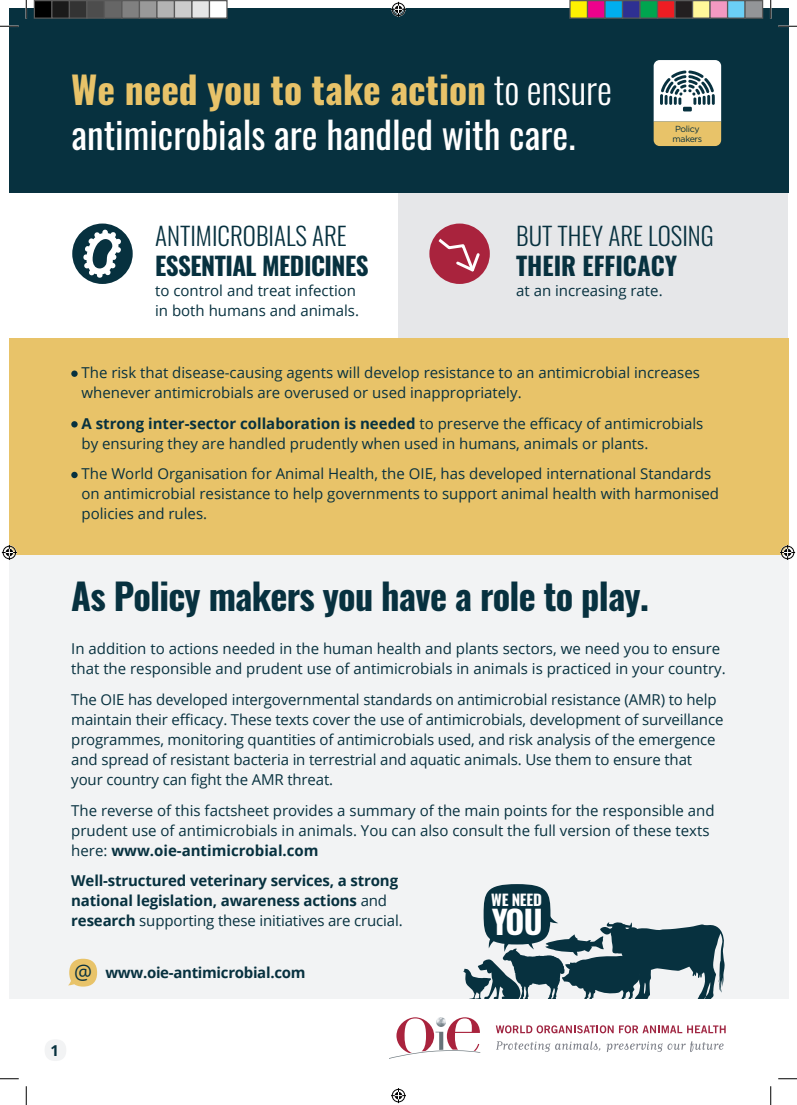
<style>
.page{position:relative;width:797px;height:1105px;background:#fff}
.page>*{position:absolute;margin:0;border:0;box-sizing:border-box;transform-origin:0 0}
.t1{font:37.5px/45px "Oswald";color:#fff}
.t2{font:700 36.25px "Oswald";letter-spacing:-.02em;color:#07313f}
.t3{font:700 32.38px "Oswald";color:#fff}
.t4{font:300 25px "Oswald";color:#07313f}
.t5{font:700 25px "Oswald";letter-spacing:-.02em;color:#07313f}
.t6{font:700 25px "Oswald";color:#07313f}
.t7{font:20px "Open Sans";color:#07313f}
.t8{font:700 15.25px "Oswald";letter-spacing:-.01em;color:#fff}
.t9{font:15px/20px "Open Sans";color:#07313f}
.t10{font:700 15px/20px "Open Sans";letter-spacing:-.01em;color:#07313f}
.t11{font:8.75px/10.2px "Gotham";letter-spacing:-.04em;color:#07313f}
.s1{font-weight:700;color:#e8c369}
.s2{font-weight:300}
.s3{font-weight:700}
.s4{font-weight:400}
</style>
<div class="page">
<div style="left:398px;top:193px;width:390px;height:159px;background:#e6e7e9"></div>
<div style="left:9px;top:9px;width:779px;height:184px;background:#07313f"></div>
<div style="left:9px;top:526px;width:779px;height:473px;background:#f2f3f4"></div>
<svg style="left:653px;top:60px;width:68px;height:86px;background:#d1cdb6"></svg>
<div style="left:72px;top:224px;width:61px;height:60px;background:#07313f;border-radius:50%"></div>
<svg style="left:82px;top:230px;width:41px;height:49px"></svg>
<div style="left:429px;top:224px;width:61px;height:60px;background:#a9233d;border-radius:50%"></div>
<svg style="left:435px;top:233px;width:47px;height:41px"></svg>
<div style="left:9px;top:338px;width:779px;height:217px;background:#e8c369"></div>
<div style="left:71px;top:370px;width:7px;height:7px;background:#07313f;border-radius:50%"></div>
<div style="left:71px;top:421px;width:7px;height:6px;background:#07313f;border-radius:50%"></div>
<div style="left:71px;top:472px;width:7px;height:6px;background:#07313f;border-radius:50%"></div>
<div style="left:69px;top:959px;width:28px;height:27px;background:#e8c369;border-radius:50%"></div>
<svg style="left:68px;top:978px;width:8px;height:7px"></svg>
<div style="left:483px;top:884px;width:67px;height:60px;background:#07313f;border-radius:50%"></div>
<svg style="left:463px;top:913px;width:262px;height:86px"></svg>
<div style="left:45px;top:1039px;width:21px;height:22px;background:#f2f3f4;border-radius:50%"></div>
<svg style="left:389px;top:1017px;width:91px;height:42px"></svg>
<svg style="left:496px;top:1025px;width:117px;height:8px"></svg>
<svg style="left:619px;top:1025px;width:106px;height:8px"></svg>
<svg style="left:496px;top:1041px;width:104px;height:11px"></svg>
<svg style="left:606px;top:1041px;width:117px;height:11px"></svg>
<svg style="left:0;top:25px;width:19px;height:2px"></svg>
<svg style="left:778px;top:25px;width:19px;height:2px"></svg>
<svg style="left:0;top:1078px;width:19px;height:1px"></svg>
<svg style="left:778px;top:1078px;width:19px;height:1px"></svg>
<svg style="left:25px;top:0;width:2px;height:19px"></svg>
<svg style="left:25px;top:1086px;width:2px;height:19px"></svg>
<svg style="left:770px;top:0;width:1px;height:19px"></svg>
<svg style="left:770px;top:1086px;width:1px;height:19px"></svg>
<svg style="left:391px;top:2px;width:15px;height:15px"></svg>
<svg style="left:391px;top:1088px;width:15px;height:15px"></svg>
<svg style="left:2px;top:545px;width:15px;height:15px"></svg>
<svg style="left:780px;top:545px;width:15px;height:15px"></svg>
<div style="left:34px;top:1px;width:18px;height:17px;background:#000"></div>
<div style="left:34px;top:0;width:18px;height:19px;border:1px solid #595959"></div>
<div style="left:52px;top:1px;width:17px;height:17px;background:#1a1a1a"></div>
<div style="left:51px;top:0;width:19px;height:19px;border:1px solid #595959"></div>
<div style="left:69px;top:1px;width:18px;height:17px;background:#333"></div>
<div style="left:69px;top:0;width:19px;height:19px;border:1px solid #595959"></div>
<div style="left:87px;top:1px;width:17px;height:17px;background:#4d4d4d"></div>
<div style="left:86px;top:0;width:19px;height:19px;border:1px solid #595959"></div>
<div style="left:104px;top:1px;width:18px;height:17px;background:#666"></div>
<div style="left:104px;top:0;width:18px;height:19px;border:1px solid #595959"></div>
<div style="left:122px;top:1px;width:17px;height:17px;background:#808080"></div>
<div style="left:121px;top:0;width:19px;height:19px;border:1px solid #595959"></div>
<div style="left:139px;top:1px;width:18px;height:17px;background:#999"></div>
<div style="left:139px;top:0;width:19px;height:19px;border:1px solid #595959"></div>
<div style="left:157px;top:1px;width:17px;height:17px;background:#b3b3b3"></div>
<div style="left:156px;top:0;width:19px;height:19px;border:1px solid #595959"></div>
<div style="left:174px;top:1px;width:18px;height:17px;background:#ccc"></div>
<div style="left:174px;top:0;width:18px;height:19px;border:1px solid #595959"></div>
<div style="left:192px;top:1px;width:17px;height:17px;background:#e6e6e6"></div>
<div style="left:191px;top:0;width:19px;height:19px;border:1px solid #595959"></div>
<div style="left:209px;top:1px;width:18px;height:17px;background:#fff"></div>
<div style="left:209px;top:0;width:19px;height:19px;border:1px solid #595959"></div>
<div style="left:570px;top:1px;width:17px;height:17px;background:#fff101"></div>
<div style="left:569px;top:0;width:19px;height:19px;border:1px solid #595959"></div>
<div style="left:587px;top:1px;width:18px;height:17px;background:#ed028c"></div>
<div style="left:587px;top:0;width:18px;height:19px;border:1px solid #595959"></div>
<div style="left:605px;top:1px;width:17px;height:17px;background:#00aeef"></div>
<div style="left:604px;top:0;width:19px;height:19px;border:1px solid #595959"></div>
<div style="left:622px;top:1px;width:18px;height:17px;background:#2e3092"></div>
<div style="left:622px;top:0;width:18px;height:19px;border:1px solid #595959"></div>
<div style="left:640px;top:1px;width:17px;height:17px;background:#00a54f"></div>
<div style="left:639px;top:0;width:19px;height:19px;border:1px solid #595959"></div>
<div style="left:657px;top:1px;width:18px;height:17px;background:#ee1d23"></div>
<div style="left:657px;top:0;width:18px;height:19px;border:1px solid #595959"></div>
<div style="left:675px;top:1px;width:17px;height:17px;background:#231f20"></div>
<div style="left:674px;top:0;width:19px;height:19px;border:1px solid #595959"></div>
<div style="left:692px;top:1px;width:18px;height:17px;background:#fff79a"></div>
<div style="left:692px;top:0;width:18px;height:19px;border:1px solid #595959"></div>
<div style="left:710px;top:1px;width:17px;height:17px;background:#f499c2"></div>
<div style="left:709px;top:0;width:19px;height:19px;border:1px solid #595959"></div>
<div style="left:727px;top:1px;width:18px;height:17px;background:#6bcff6"></div>
<div style="left:727px;top:0;width:18px;height:19px;border:1px solid #595959"></div>
<div style="left:745px;top:1px;width:17px;height:17px;background:#939598"></div>
<div style="left:744px;top:0;width:19px;height:19px;border:1px solid #595959"></div>
<p class="t1" style="left:71px;top:63px;width:542px"><span class="s1">We need you to take action</span> <span class="s2">to ensure </span>antimicrobials are handled with care.</p>
<p class="t11" style="left:672px;top:123px;width:31px">Policy makers</p>
<p class="t4" style="left:155px;top:213px;width:193px">ANTIMICROBIALS ARE</p>
<p class="t5" style="left:155px;top:248px;width:215px">ESSENTIAL MEDICINES</p>
<p class="t9" style="left:155px;top:280px;width:202px">to control and treat infection</p>
<p class="t9" style="left:155px;top:300px;width:205px">in both humans and animals.</p>
<p class="t4" style="left:516px;top:213px;width:199px">BUT THEY ARE LOSING</p>
<p class="t6" style="left:516px;top:248px;width:162px">THEIR EFFICACY</p>
<p class="t9" style="left:516px;top:280px;width:148px">at an increasing rate.</p>
<p class="t9" style="left:82px;top:362px;width:620px">The risk that disease-causing agents will develop resistance to an antimicrobial increases whenever antimicrobials are overused or used inappropriately.</p>
<p class="t9" style="left:82px;top:413px;width:623px"><span class="s3">A strong inter-sector collaboration is needed</span> to preserve the efficacy of antimicrobials by ensuring they are handled prudently when used in humans, animals or plants.</p>
<p class="t9" style="left:82px;top:463px;width:639px">The World Organisation for Animal Health, the OIE, has developed international Standards on antimicrobial resistance to help governments to support animal health with harmonised policies and rules.</p>
<p class="t2" style="left:71px;top:571px;width:579px">As Policy makers you have a role to play.</p>
<p class="t9" style="left:71px;top:639px;width:656px">In addition to actions needed in the human health and plants sectors, we need you to ensure that the responsible and prudent use of antimicrobials in animals is practiced in your country.</p>
<p class="t9" style="left:71px;top:689px;width:653px">The OIE has developed intergovernmental standards on antimicrobial resistance (AMR) to help maintain their efficacy. These texts cover the use of antimicrobials, development of surveillance programmes, monitoring quantities of antimicrobials used, and risk analysis of the emergence and spread of resistant bacteria in terrestrial and aquatic animals. Use them to ensure that your country can fight the AMR threat.</p>
<p class="t9" style="left:71px;top:800px;width:645px">The reverse of this factsheet provides a summary of the main points for the responsible and prudent use of antimicrobials in animals. You can also consult the full version of these texts here: <span class="s3">www.oie-antimicrobial.com</span></p>
<p class="t10" style="left:71px;top:870px;width:333px">Well-structured veterinary services, a strong national legislation, awareness actions <span class="s4">and </span>research <span class="s4">supporting these initiatives are crucial.</span></p>
<p class="t10" style="left:105px;top:962px;width:201px">www.oie-antimicrobial.com</p>
<p class="t8" style="left:491px;top:889px;width:52px">WE NEED</p>
<p class="t3" style="left:492px;top:899px;width:53px">YOU</p>
<p class="t7" style="left:74px;top:958px;width:19px">@</p>
<p class="t10" style="left:51px;top:1040px;width:10px">1</p>
</div>
